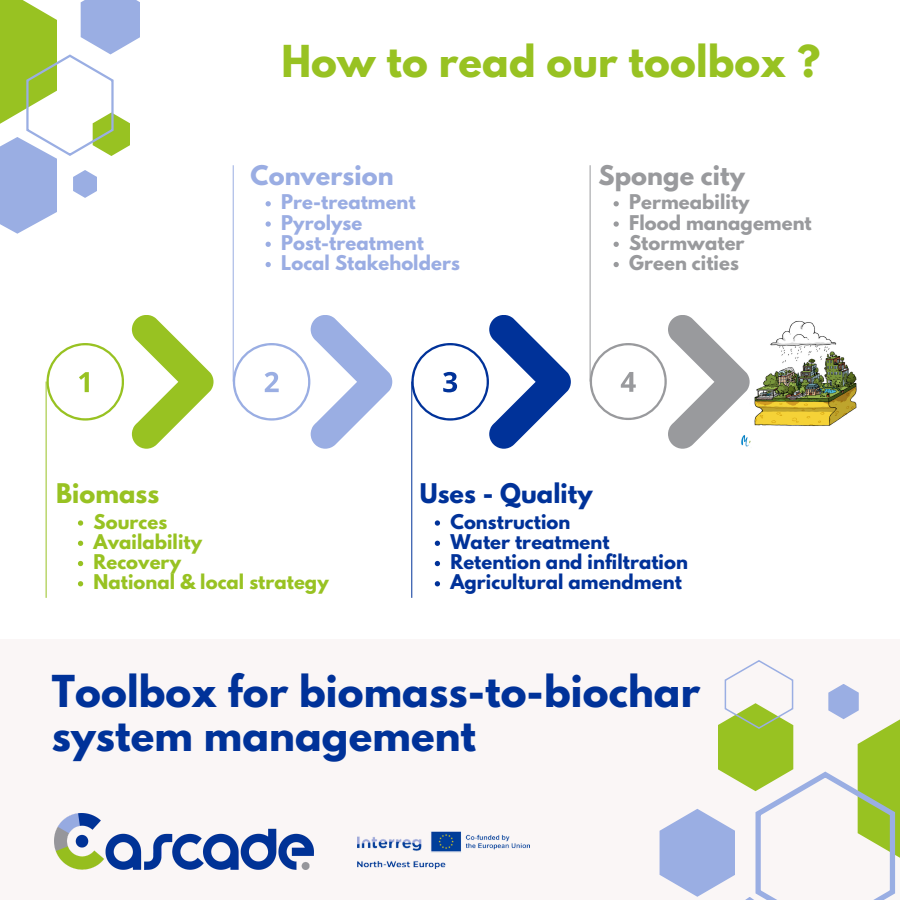
<style>
.page{position:relative;width:900px;height:900px;background:#fff}
.page>*{position:absolute;margin:0;border:0;box-sizing:border-box;transform-origin:0 0}
.t1{font:700 39px/44.2px "League Spartan";letter-spacing:.005em;color:#003299}
.t2{font:700 39px "League Spartan";letter-spacing:.005em;color:#98c222}
.t3{font:700 24px "League Spartan";letter-spacing:.005em;color:#003299}
.t4{font:700 24px "League Spartan";letter-spacing:.005em;color:#9aade3}
.t5{font:700 24px "League Spartan";letter-spacing:.005em;color:#999a9d}
.t6{font:700 24px "League Spartan";letter-spacing:.005em;color:#98c222}
.t7{font:700 18px "League Spartan";letter-spacing:.005em;color:#003299}
.t8{font:700 18px "League Spartan";letter-spacing:.005em;color:#9aade3}
.t9{font:700 18px "League Spartan";letter-spacing:.005em;color:#98c222}
.t10{font:700 18px "League Spartan";letter-spacing:.005em;color:#999a9d}
</style>
<div class="page">
<div style="left:0;top:639px;width:900px;height:261px;background:#faf6f6"></div>
<img style="left:55px;top:813px;width:259px;height:57px">
<svg style="left:0;top:0;width:140px;height:234px"></svg>
<svg style="left:895px;top:719px;width:5px;height:139px"></svg>
<svg style="left:660px;top:660px;width:235px;height:240px"></svg>
<svg style="left:132px;top:315px;width:82px;height:134px"></svg>
<img style="left:750px;top:320px;width:107px;height:123px">
<svg style="left:46px;top:343px;width:78px;height:77px"></svg>
<svg style="left:233px;top:315px;width:159px;height:134px"></svg>
<svg style="left:411px;top:315px;width:160px;height:134px"></svg>
<svg style="left:590px;top:315px;width:160px;height:134px"></svg>
<hr style="left:233px;top:165px;width:1px;height:217px;background:#9aaee3">
<hr style="left:590px;top:165px;width:1px;height:217px;background:#999a9d">
<svg style="left:78px;top:520px;width:5px;height:6px"></svg>
<svg style="left:78px;top:541px;width:5px;height:5px"></svg>
<svg style="left:78px;top:561px;width:5px;height:5px"></svg>
<svg style="left:78px;top:581px;width:5px;height:5px"></svg>
<svg style="left:266px;top:201px;width:5px;height:5px"></svg>
<svg style="left:266px;top:221px;width:5px;height:6px"></svg>
<svg style="left:266px;top:242px;width:5px;height:5px"></svg>
<svg style="left:266px;top:262px;width:5px;height:5px"></svg>
<svg style="left:435px;top:520px;width:5px;height:6px"></svg>
<svg style="left:435px;top:541px;width:5px;height:5px"></svg>
<svg style="left:435px;top:561px;width:5px;height:5px"></svg>
<svg style="left:435px;top:581px;width:5px;height:5px"></svg>
<svg style="left:614px;top:201px;width:5px;height:5px"></svg>
<svg style="left:614px;top:221px;width:5px;height:6px"></svg>
<svg style="left:614px;top:242px;width:5px;height:5px"></svg>
<svg style="left:614px;top:262px;width:5px;height:5px"></svg>
<hr style="left:411px;top:382px;width:1px;height:216px;background:#003299">
<hr style="left:46px;top:382px;width:1px;height:216px;background:#98c222">
<img style="left:358px;top:831px;width:171px;height:38px">
<p class="t2" style="left:281px;top:42px;width:540px">How to read our toolbox ?</p>
<p class="t6" style="left:56px;top:481px;width:105px">Biomass</p>
<p class="t4" style="left:251px;top:164px;width:144px">Conversion</p>
<p class="t8" style="left:281px;top:193px;width:136px">Pre-treatment</p>
<p class="t8" style="left:281px;top:213px;width:83px">Pyrolyse</p>
<p class="t8" style="left:281px;top:234px;width:144px">Post-treatment</p>
<p class="t8" style="left:281px;top:254px;width:180px">Local Stakeholders</p>
<p class="t5" style="left:599px;top:164px;width:148px">Sponge city</p>
<h2 class="t10" style="left:629px;top:193px;width:122px">Permeability</h2>
<h2 class="t10" style="left:629px;top:213px;width:184px">Flood management</h2>
<p class="t10" style="left:629px;top:234px;width:117px">Stormwater</p>
<p class="t10" style="left:629px;top:254px;width:111px">Green cities</p>
<p class="t3" style="left:420px;top:481px;width:174px">Uses - Quality</p>
<p class="t9" style="left:94px;top:512px;width:75px">Sources</p>
<p class="t9" style="left:94px;top:533px;width:110px">Availability</p>
<p class="t9" style="left:94px;top:553px;width:89px">Recovery</p>
<p class="t9" style="left:94px;top:573px;width:237px">National &amp; local strategy</p>
<p class="t7" style="left:450px;top:512px;width:122px">Construction</p>
<p class="t7" style="left:450px;top:533px;width:161px">Water treatment</p>
<p class="t7" style="left:450px;top:553px;width:239px">Retention and infiltration</p>
<p class="t7" style="left:450px;top:573px;width:233px">Agricultural amendment</p>
<h2 class="t1" style="left:52px;top:674px;width:650px">Toolbox for biomass-to-biochar system management</h2>
</div>
